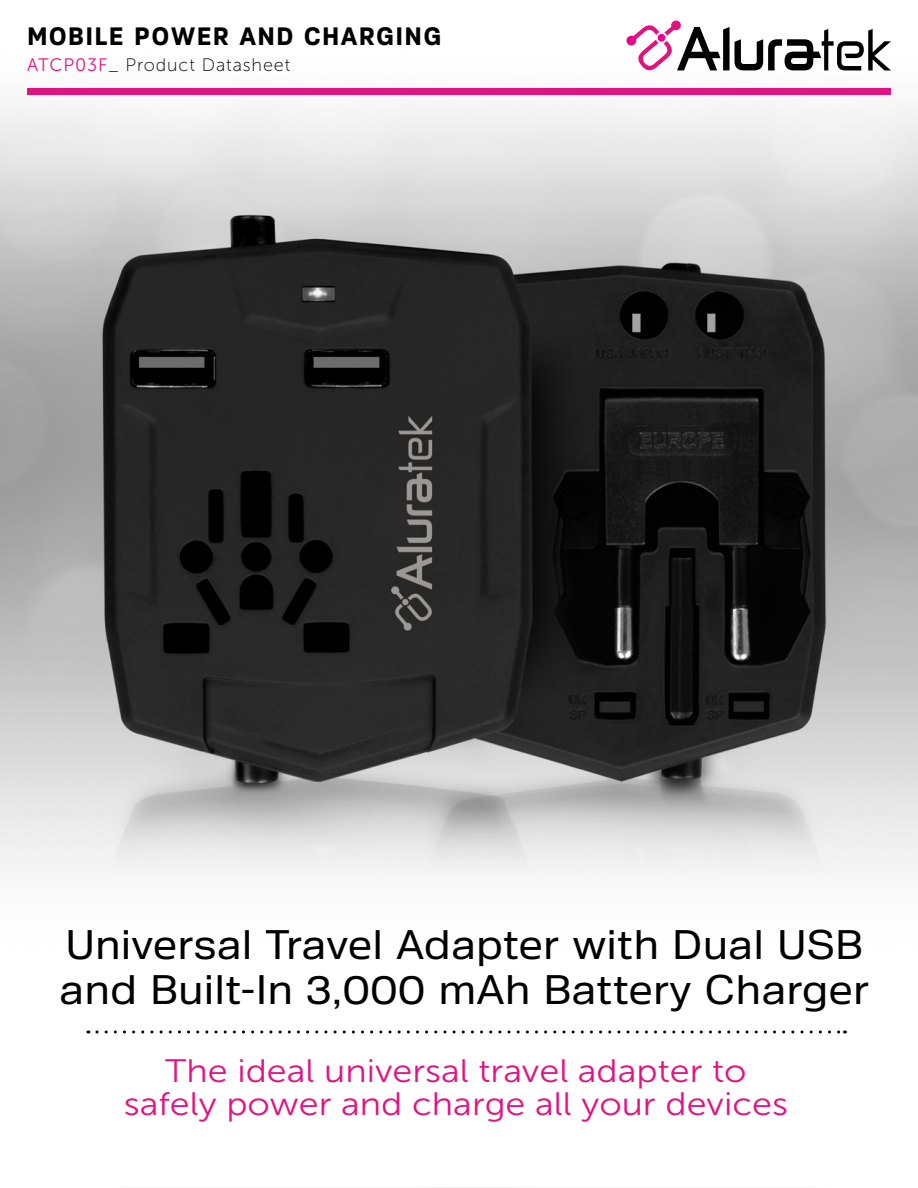
<style>
.page{position:relative;width:918px;height:1188px;background:#fff}
.page>*{position:absolute;margin:0;border:0;box-sizing:border-box;transform-origin:0 0}
.t1{font:41.85px "Crique Grotesk";color:#000;scale:1.11 1}
.t2{font:32.4px/33px "Museo Sans 300";color:#e11383;text-align:center;scale:1.11 1}
.t3{font:700 25.5px "Crique Grotesk";letter-spacing:.05em;color:#000}
.t4{font:18px "Museo Sans 100";letter-spacing:.05em;color:#000}
.s1{font-family:"Museo Sans 300";color:#e11383}
</style>
<div class="page">
<img style="left:0;top:20px;width:918px;height:1168px">
<svg style="left:97px;top:1030px;width:748px;height:3px"></svg>
<div style="left:27px;top:88px;width:864px;height:6px;background:#e11383"></div>
<div style="left:627px;top:36px;width:9px;height:9px;background:#ec008c;border-radius:50%"></div>
<div style="left:671px;top:21px;width:10px;height:9px;background:#e11383;border-radius:50%"></div>
<svg style="left:633px;top:25px;width:258px;height:46px"></svg>
<p class="t3" style="left:27px;top:21px;width:416px">MOBILE POWER AND CHARGING</p>
<p class="t4" style="left:27px;top:55px;width:265px"><span class="s1">ATCP03F</span>_ Product Datasheet</p>
<p class="t1" style="left:66px;top:922px;width:720px">Universal Travel Adapter with Dual USB</p>
<p class="t1" style="left:59px;top:967px;width:731px">and Built-In 3,000 mAh Battery Charger</p>
<p class="t2" style="left:124px;top:1055px;width:600px">The ideal universal travel adapter to safely power and charge all your devices</p>
</div>
